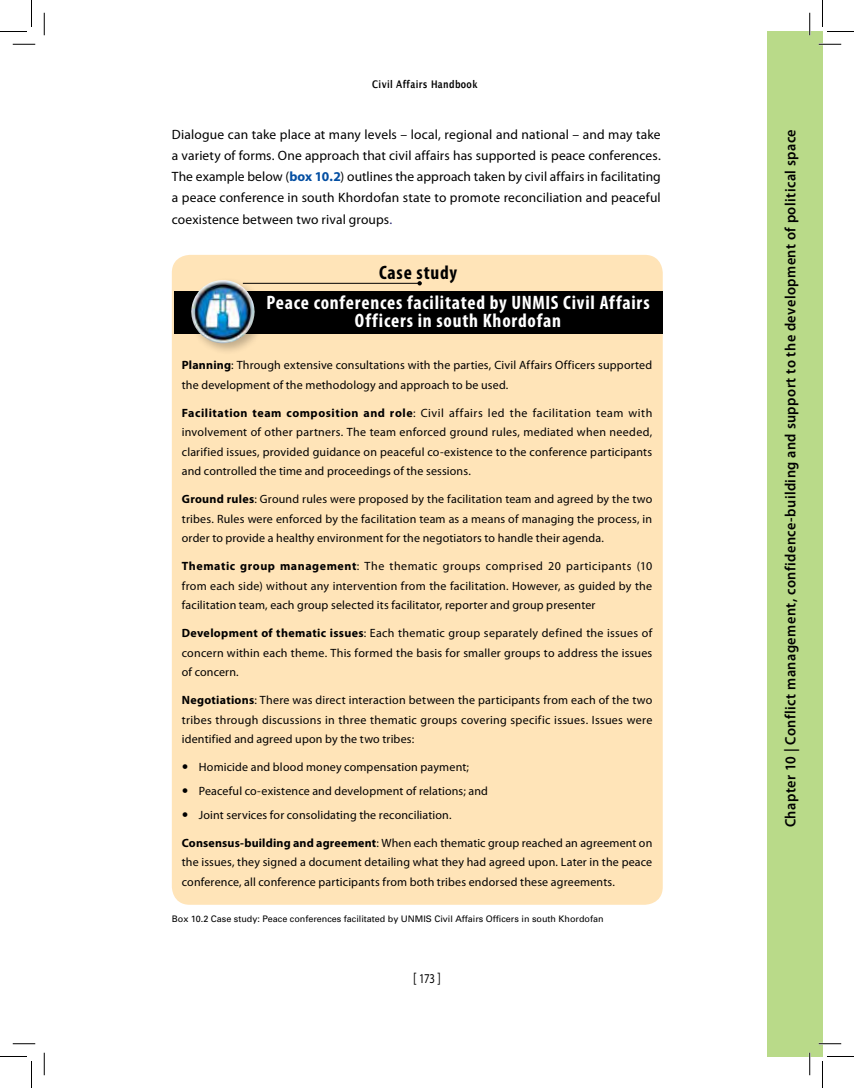
<style>
.page{position:relative;width:854px;height:1088px;background:#fff}
.page>*{position:absolute;margin:0;border:0;box-sizing:border-box;transform-origin:0 0}
.t1{font:700 condensed 19.5px/18px "Myriad Pro";letter-spacing:.04em;color:#fff;text-align:center}
.t2{font:700 condensed 19.5px "Myriad Pro";letter-spacing:.04em;color:#000}
.t3{font:600 15px "Myriad Pro";letter-spacing:.03em;color:#000;scale:.95 1}
.t4{font:13.5px/21px "Myriad Pro";letter-spacing:.01em;color:#000;text-align:justify}
.t5{font:13.5px "Myriad Pro";letter-spacing:.01em;color:#000;scale:.8 1}
.t6{font:12px/19.5px "Myriad Pro";letter-spacing:.015em;color:#000;text-align:justify}
.t7{font:700 10.5px "Lucida Grande";letter-spacing:.04em;color:#000;scale:.8 1}
.t8{font:9px "Univers";color:#000}
.s1{font-weight:700;color:#034ea2}
.s2{color:#282974}
.s3{font-weight:700}
.s4{font-size:15px}
</style>
<div class="page">
<div style="left:767px;top:32px;width:55px;height:1024px;background:#b9da89"></div>
<div style="left:172px;top:255px;width:491px;height:650px;background:#ffe4b8;border-radius:18px"></div>
<div style="left:174px;top:291px;width:488px;height:43px;background:#000"></div>
<hr style="left:243px;top:283px;width:175px;height:1px;background:#000">
<svg style="left:417px;top:281px;width:5px;height:4px"></svg>
<div style="left:187px;top:276px;width:80px;height:79px;background:#000;opacity:.25"></div>
<img style="left:191px;top:280px;width:64px;height:63px">
<hr style="left:819px;top:43px;width:22px;height:2px;background:#fff">
<hr style="left:809px;top:13px;width:2px;height:22px;background:#fff">
<hr style="left:809px;top:1052px;width:2px;height:23px;background:#fff">
<svg style="left:13px;top:44px;width:22px;height:1px"></svg>
<svg style="left:819px;top:44px;width:22px;height:1px"></svg>
<svg style="left:13px;top:1043px;width:22px;height:1px"></svg>
<svg style="left:819px;top:1043px;width:22px;height:1px"></svg>
<svg style="left:44px;top:13px;width:1px;height:22px"></svg>
<svg style="left:44px;top:1052px;width:1px;height:23px"></svg>
<svg style="left:809px;top:13px;width:1px;height:22px"></svg>
<svg style="left:809px;top:1052px;width:1px;height:23px"></svg>
<svg style="left:0;top:0;width:32px;height:32px"></svg>
<svg style="left:0;top:1056px;width:32px;height:32px"></svg>
<svg style="left:822px;top:0;width:32px;height:32px"></svg>
<svg style="left:822px;top:1056px;width:32px;height:32px"></svg>
<p class="t7" style="left:372px;top:75px;width:133px">Civil Affairs Handbook</p>
<p class="t4" style="left:172px;top:124px;width:490px">Dialogue can take place at many levels – local, regional and national – and may take a variety of forms. One approach that civil affairs has supported is peace conferences.<br>The example below (<span class="s1">box 10.2</span>) outlines the approach taken by civil affairs in facilitating a peace conference in south Khordofan state to promote reconciliation and peaceful coexistence between two rival groups<span class="s2">.</span></p>
<h1 class="t2" style="left:379px;top:260px;width:80px">Case study</h1>
<h1 class="t1" style="left:267px;top:293px;width:385px">Peace conferences facilitated by UNMIS Civil Affairs<br>Officers in south Khordofan</h1>
<p class="t6" style="left:182px;top:355px;width:472px"><span class="s3">Planning</span>: Through extensive consultations with the parties, Civil Affairs Officers supported the development of the methodology and approach to be used.</p>
<p class="t6" style="left:182px;top:403px;width:472px"><span class="s3">Facilitation team composition and role</span>: Civil affairs led the facilitation team with involvement of other partners. The team enforced ground rules, mediated when needed, clarified issues, provided guidance on peaceful co-existence to the conference participants and controlled the time and proceedings of the sessions.</p>
<p class="t6" style="left:182px;top:489px;width:472px"><span class="s3">Ground rules</span>: Ground rules were proposed by the facilitation team and agreed by the two tribes. Rules were enforced by the facilitation team as a means of managing the process, in order to provide a healthy environment for the negotiators to handle their agenda.</p>
<p class="t6" style="left:182px;top:556px;width:472px"><span class="s3">Thematic group management</span>: The thematic groups comprised 20 participants (10 from each side) without any intervention from the facilitation. However, as guided by the facilitation team, each group selected its facilitator, reporter and group presenter</p>
<p class="t6" style="left:182px;top:623px;width:472px"><span class="s3">Development of thematic issues</span>: Each thematic group separately defined the issues of concern within each theme. This formed the basis for smaller groups to address the issues of concern.</p>
<p class="t6" style="left:182px;top:690px;width:472px"><span class="s3">Negotiations</span>: There was direct interaction between the participants from each of the two tribes through discussions in three thematic groups covering specific issues. Issues were identified and agreed upon by the two tribes:</p>
<p class="t6" style="left:199px;top:755px;width:291px;line-height:23.7px;text-align:left">Homicide and blood money compensation payment;<br>Peaceful co-existence and development of relations; and<br>Joint services for consolidating the reconciliation.</p>
<p class="t6" style="left:182px;top:833px;width:472px"><span class="s3">Consensus-building and agreement</span>: When each thematic group reached an agreement on the issues, they signed a document detailing what they had agreed upon. Later in the peace conference, all conference participants from both tribes endorsed these agreements.</p>
<p class="t8" style="left:172px;top:914px;width:433px">Box 10.2 Case study: Peace conferences facilitated by UNMIS Civil Affairs Officers in south Khordofan</p>
<p class="t5" style="left:413px;top:970px;width:36px"><span class="s4">[</span> 173 <span class="s4">]</span></p>
<p class="t3" style="left:781px;top:827px;width:736px;rotate:-90deg">Chapter 10 | Conflict management, confidence-building and support to the development of political space</p>
</div>
